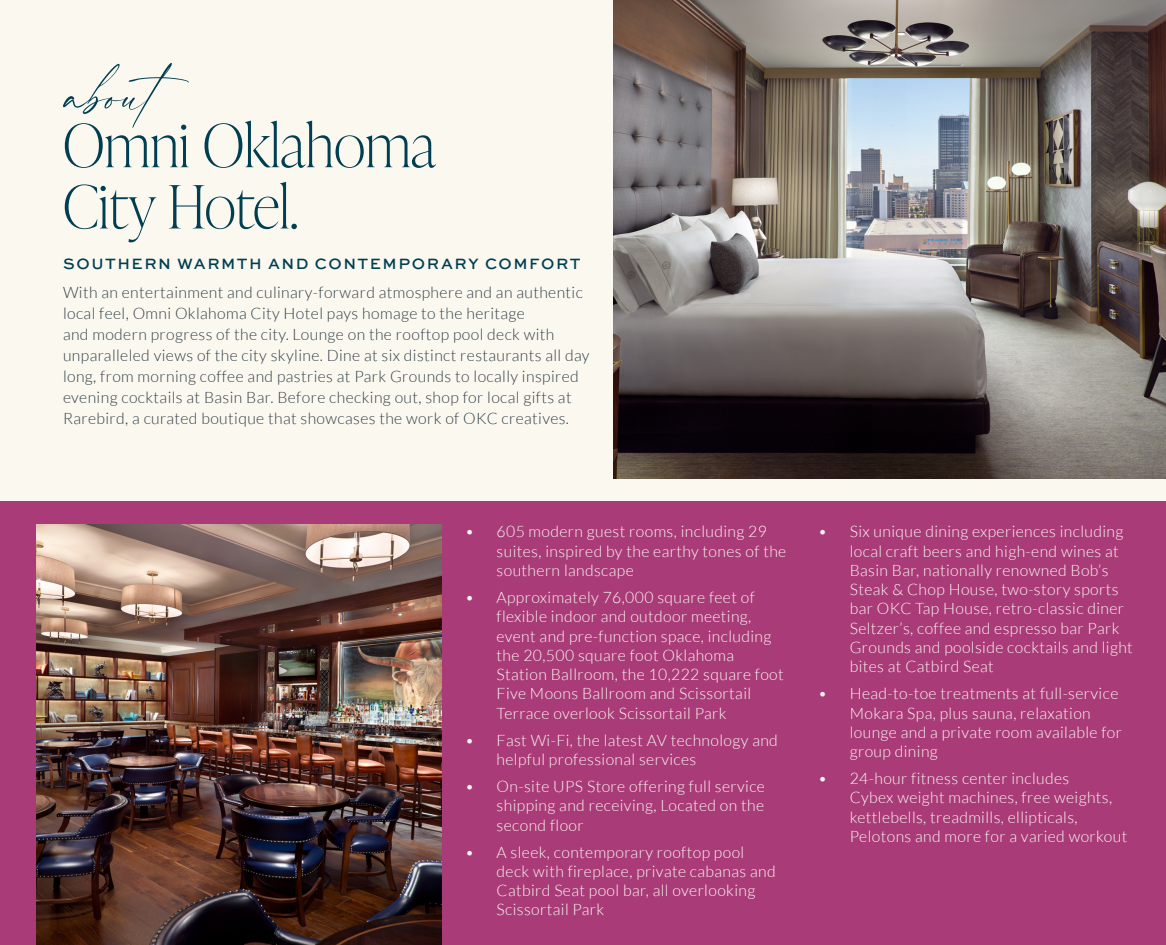
<style>
.page{position:relative;width:1166px;height:945px;background:#fbf8ef}
.page>*{position:absolute;margin:0;border:0;box-sizing:border-box;transform-origin:0 0}
.Headline_-_script{font:63px "Felicity";color:#003e52}
.Headline_-_Ivy_Presto_Light{font:100 59.5px/61.2px "Ivy Presto Display";color:#003e52}
.t1{font:300 15.75px/19.2px "Lato";letter-spacing:.025em;color:#fbf8f1}
.Sweet_Sans_-_Subheads{font:300 15.75px/21px "Lato";letter-spacing:.025em;color:#303d47}
.Sweet_Sans_-_Subheads-2{font:500 15.75px "Sweet Sans Pro";letter-spacing:.095em;color:#003e52}
</style>
<div class="page">
<div style="left:0;top:501px;width:1166px;height:444px;background:#aa3b79"></div>
<img style="left:613px;top:0;width:553px;height:478px">
<img style="left:37px;top:525px;width:405px;height:420px">
<p class="Headline_-_script" style="left:65px;top:49px;width:142px">about</p>
<p class="Headline_-_Ivy_Presto_Light" style="left:63px;top:112px;width:374px">Omni Oklahoma<br>City Hotel.</p>
<p class="Sweet_Sans_-_Subheads-2" style="left:63px;top:252px;width:519px">SOUTHERN WARMTH AND CONTEMPORARY COMFORT</p>
<p class="Sweet_Sans_-_Subheads" style="left:63px;top:281px;width:528px">With an entertainment and culinary-forward atmosphere and an authentic local feel, Omni Oklahoma City Hotel pays homage to the heritage<br>and modern progress of the city. Lounge on the rooftop pool deck with unparalleled views of the city skyline. Dine at six distinct restaurants all day long, from morning coffee and pastries at Park Grounds to locally inspired evening cocktails at Basin Bar. Before checking out, shop for local gifts at Rarebird, a curated boutique that showcases the work of OKC creatives.</p>
<p class="t1" style="left:496px;top:522px;width:291px;text-indent:-32px">• 605 modern guest rooms, including 29 suites, inspired by the earthy tones of the southern landscape</p>
<p class="t1" style="left:496px;top:588px;width:289px;text-indent:-32px">• Approximately 76,000 square feet of flexible indoor and outdoor meeting, event and pre-function space, including the 20,500 square foot Oklahoma Station Ballroom, the 10,222 square foot Five Moons Ballroom and Scissortail Terrace overlook Scissortail Park</p>
<p class="t1" style="left:496px;top:730px;width:283px;text-indent:-32px">• Fast Wi-Fi, the latest AV technology and helpful professional services</p>
<p class="t1" style="left:496px;top:777px;width:270px;text-align:justify;text-indent:-32px">• On-site UPS Store offering full service shipping and receiving, Located on the second floor</p>
<p class="t1" style="left:496px;top:842px;width:281px;text-indent:-32px">• A sleek, contemporary rooftop pool deck with fireplace, private cabanas and Catbird Seat pool bar, all overlooking Scissortail Park</p>
<p class="t1" style="left:849px;top:522px;width:285px;text-indent:-32px">• Six unique dining experiences including local craft beers and high-end wines at Basin Bar, nationally renowned Bob’s Steak &amp; Chop House, two-story sports bar OKC Tap House, retro-classic diner Seltzer’s, coffee and espresso bar Park Grounds and poolside cocktails and light bites at Catbird Seat</p>
<p class="t1" style="left:849px;top:684px;width:274px;text-indent:-32px">• Head-to-toe treatments at full-service<br>Mokara Spa, plus sauna, relaxation lounge and a private room available for group dining</p>
<p class="t1" style="left:849px;top:769px;width:279px;text-indent:-32px">• 24-hour fitness center includes<br>Cybex weight machines, free weights, kettlebells, treadmills, ellipticals, Pelotons and more for a varied workout</p>
</div>
